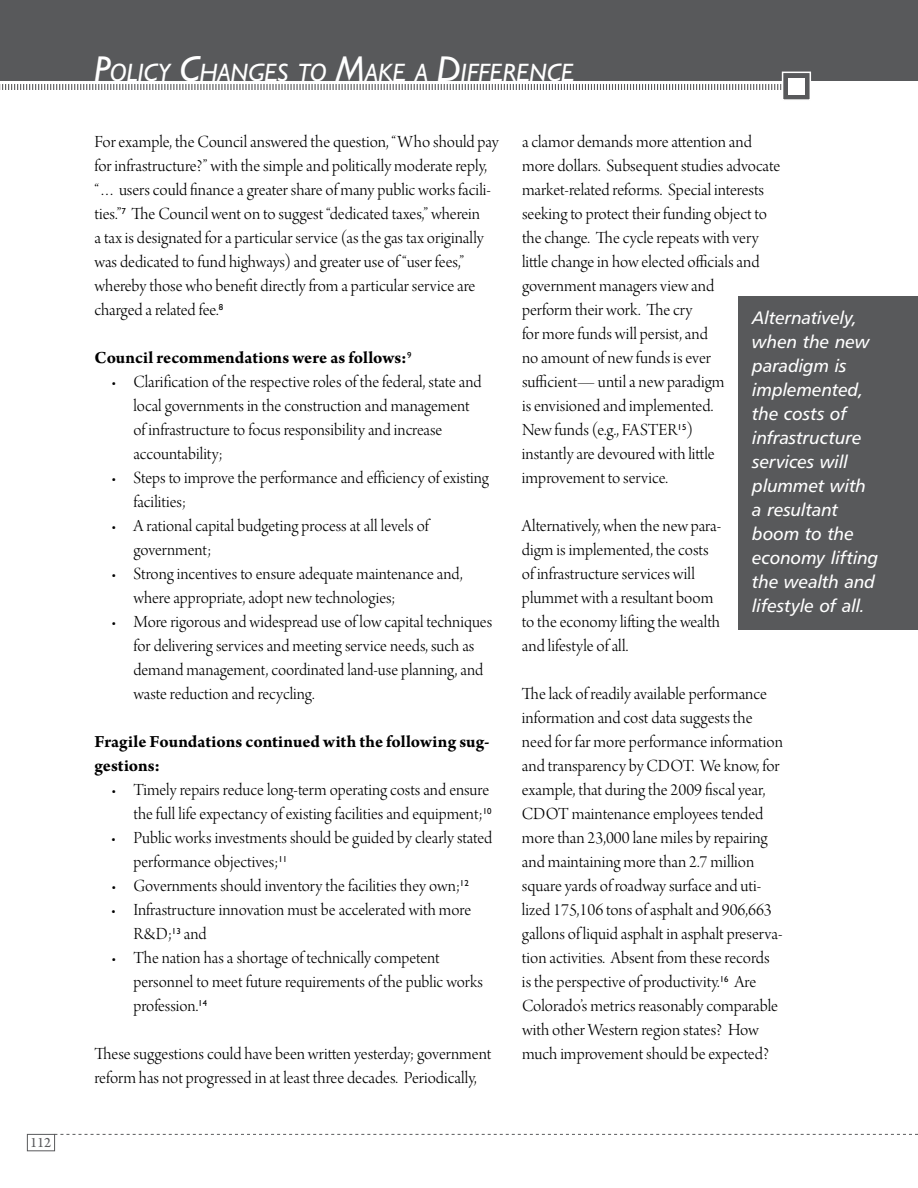
<style>
.page{position:relative;width:918px;height:1188px;background:#fff}
.page>*{position:absolute;margin:0;border:0;box-sizing:border-box;transform-origin:0 0}
.t1{font:italic 25.2px "Humanist 521 BT";letter-spacing:-.005em;color:#fff}
.t2{font:18px/24px "Arno Pro Light Display";color:#000}
.t3{font:18px/24px "Humanist 777 BT Italic B";letter-spacing:-.005em;color:#fff}
.t4{font:700 18px/24px "Arno Pro";color:#000}
.t5{font:15px "Arno Pro";color:#58595b}
.s1{font-size:36px}
</style>
<div class="page">
<svg style="left:55px;top:1134px;width:863px;height:1px"></svg>
<div style="left:0;top:0;width:918px;height:81px;background:#58595b"></div>
<svg style="left:0;top:84px;width:782px;height:6px"></svg>
<div style="left:782px;top:72px;width:29px;height:29px;background:#58595b;border:2px solid #fff"></div>
<div style="left:788px;top:78px;width:16px;height:16px;background:#fff"></div>
<div style="left:27px;top:1134px;width:28px;height:17px;border:1px solid #58595b"></div>
<div style="left:739px;top:296px;width:179px;height:334px;background:#58595b"></div>
<p class="t5" style="left:30px;top:1134px;width:23px">112</p>
<h1 class="t1" style="left:94px;top:57px;width:481px"><span class="s1">P</span>OLICY <span class="s1">C</span>HANGES TO <span class="s1">M</span>AKE A <span class="s1">D</span>IFFERENCE</h1>
<p class="t2" style="left:95px;top:131px;width:406px">For example, the Council answered the question, “Who should pay for infrastructure?” with the simple and politically moderate reply, “… users could finance a greater share of many public works facili&shy;ties.”<sup>7</sup> The Council went on to suggest “dedicated taxes,” wherein<br>a tax is designated for a particular service (as the gas tax originally was dedicated to fund highways) and greater use of “user fees,” whereby those who benefit directly from a particular service are charged a related fee.<sup>8</sup></p>
<p class="t4" style="left:94px;top:347px;width:319px">Council recommendations were as follows:<sup>9</sup></p>
<p class="t2" style="left:134px;top:371px;width:350px;text-indent:-23px">• Clarification of the respective roles of the federal, state and local governments in the construction and management of infrastructure to focus responsibility and increase accountability;</p>
<p class="t2" style="left:134px;top:467px;width:357px;text-indent:-23px">• Steps to improve the performance and efficiency of existing facilities;</p>
<p class="t2" style="left:134px;top:515px;width:297px;text-indent:-23px">• A rational capital budgeting process at all levels of government;</p>
<p class="t2" style="left:134px;top:563px;width:331px;text-indent:-22px">• Strong incentives to ensure adequate maintenance and, where appropriate, adopt new technologies;</p>
<p class="t2" style="left:133px;top:611px;width:360px;text-indent:-22px">• More rigorous and widespread use of low capital techniques for delivering services and meeting service needs, such as demand management, coordinated land-use planning, and waste reduction and recycling.</p>
<p class="t4" style="left:94px;top:731px;width:397px">Fragile Foundations continued with the following sug&shy;gestions:</p>
<p class="t2" style="left:111px;top:779px;width:382px;text-align:right">• Timely repairs reduce long-term operating costs and ensure the full life expectancy of existing facilities and equipment;<sup>10</sup></p>
<p class="t2" style="left:133px;top:827px;width:360px;text-indent:-22px">• Public works investments should be guided by clearly stated performance objectives;<sup>11</sup></p>
<p class="t2" style="left:111px;top:875px;width:359px">• Governments should inventory the facilities they own;<sup>12</sup></p>
<p class="t2" style="left:133px;top:899px;width:339px;text-indent:-22px">• Infrastructure innovation must be accelerated with more<br>R&amp;D;<sup>13</sup> and</p>
<p class="t2" style="left:134px;top:947px;width:351px;text-indent:-23px">• The nation has a shortage of technically competent personnel to meet future requirements of the public works profession.<sup>14</sup></p>
<p class="t2" style="left:94px;top:1043px;width:398px">These suggestions could have been written yesterday; government reform has not progressed in at least three decades. Periodically,</p>
<p class="t2" style="left:522px;top:131px;width:260px">a clamor demands more attention and more dollars. Subsequent studies advocate market-related reforms. Special interests seeking to protect their funding object to the change. The cycle repeats with very little change in how elected officials and government managers view and<br>perform their work. The cry<br>for more funds will persist, and<br>no amount of new funds is ever sufficient— until a new paradigm<br>is envisioned and implemented.<br>New funds (e.g., FASTER<sup>15</sup>)<br>instantly are devoured with little improvement to service.</p>
<p class="t2" style="left:522px;top:515px;width:201px">Alternatively, when the new para&shy;digm is implemented, the costs of infrastructure services will plummet with a resultant boom to the economy lifting the wealth and lifestyle of all.</p>
<p class="t2" style="left:522px;top:683px;width:262px">The lack of readily available performance information and cost data suggests the need for far more performance information and transparency by CDOT. We know, for example, that during the 2009 fiscal year, CDOT maintenance employees tended more than 23,000 lane miles by repairing and maintaining more than 2.7 million square yards of roadway surface and uti&shy;lized 175,106 tons of asphalt and 906,663 gallons of liquid asphalt in asphalt preserva&shy;tion activities. Absent from these records is the perspective of productivity.<sup>16</sup> Are Colorado’s metrics reasonably comparable with other Western region states? How much improvement should be expected?</p>
<p class="t3" style="left:752px;top:305px;width:128px">Alternatively, when the new paradigm is implemented, the costs of infrastructure services will plummet with a resultant boom to the economy lifting the wealth and lifestyle of all.</p>
</div>
